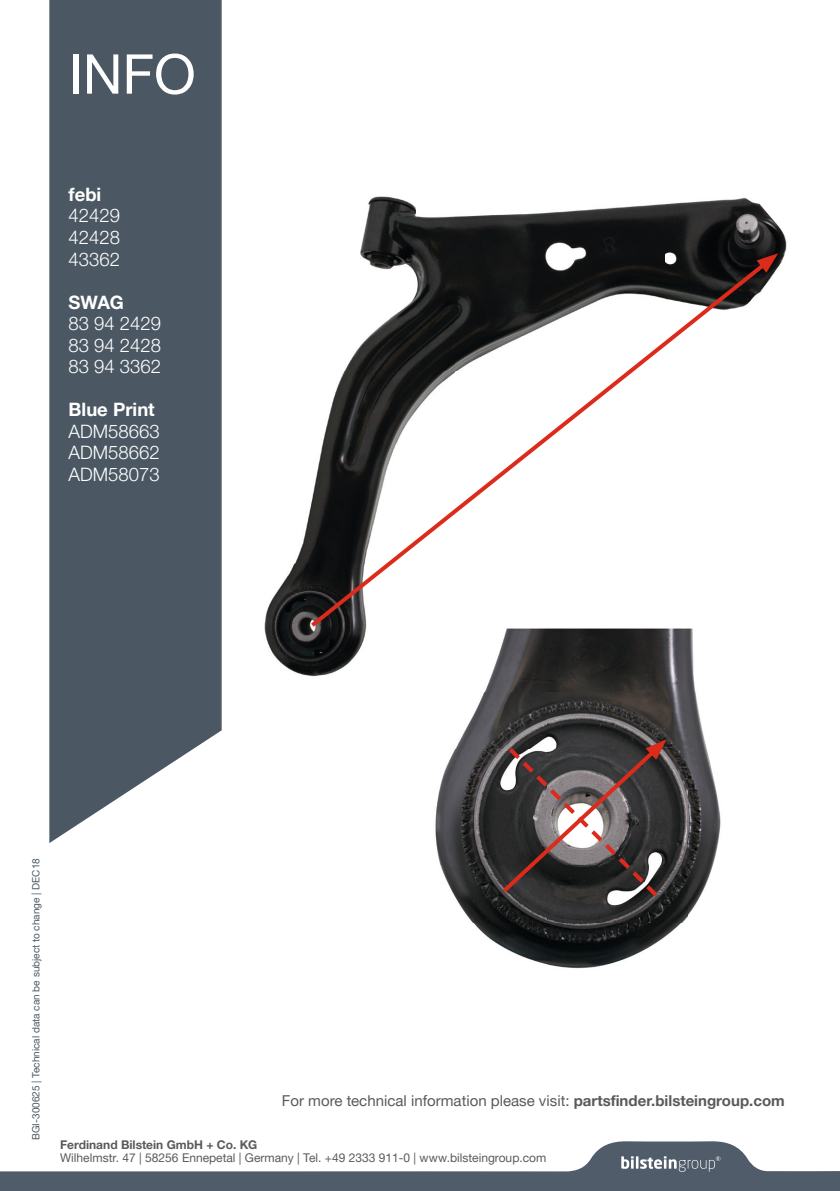
<style>
.page{position:relative;width:840px;height:1191px;background:#fff}
.page>*{position:absolute;margin:0;border:0;box-sizing:border-box;transform-origin:0 0}
.t1{font:54.8px "Helvetica Neue World 55 Roman";color:#fff}
.t2{font:18.4px/21.6px "Helvetica Neue World 45 Lt";color:#fff;text-align:justify}
.t3{font:700 18.4px "Helvetica Neue World 75";color:#fff}
.t4{font:15px "Helvetica Neue World 55 Roman";color:#5a5a5a}
.t5{font:12px "Helvetica Neue World 55 Roman";color:#5a5a5a}
.t6{font:700 12px "Helvetica Neue World 75";color:#5a5a5a}
.t7{font:10px "Helvetica Neue World 55 Roman";color:#4b5863}
.s1{font-family:"Helvetica Neue World 75";font-weight:700}
</style>
<div class="page">
<svg style="left:49px;top:0;width:173px;height:843px;background:#57636e"></svg>
<svg style="left:0;top:1141px;width:839px;height:50px"></svg>
<svg style="left:621px;top:1156px;width:99px;height:15px"></svg>
<img style="left:295px;top:196px;width:370px;height:367px">
<img style="left:665px;top:197px;width:122px;height:79px">
<img style="left:264px;top:563px;width:102px;height:114px">
<svg style="left:306px;top:256px;width:466px;height:375px"></svg>
<svg style="left:756px;top:253px;width:21px;height:20px"></svg>
<img style="left:407px;top:628px;width:350px;height:341px">
<svg style="left:498px;top:739px;width:168px;height:161px;background:#5c5251"></svg>
<h1 class="t1" style="left:69px;top:43px;width:129px">INFO</h1>
<h2 class="t3" style="left:69px;top:184px;width:34px">febi</h2>
<h2 class="t2" style="left:69px;top:205px;width:53px">42429<br>42428<br>43362</h2>
<h2 class="t3" style="left:69px;top:291px;width:57px">SWAG</h2>
<h2 class="t2" style="left:69px;top:313px;width:94px">83 94 2429<br>83 94 2428<br>83 94 3362</h2>
<h2 class="t3" style="left:69px;top:399px;width:88px">Blue Print</h2>
<h2 class="t2" style="left:69px;top:421px;width:92px">ADM58663<br>ADM58662<br>ADM58073</h2>
<p class="t7" style="left:30px;top:1140px;width:283px;rotate:-90deg">BGI-300625 | Technical data can be subject to change | DEC18</p>
<p class="t4" style="left:282px;top:1092px;width:504px">For more technical information please visit: <span class="s1">partsfinder.bilsteingroup.com</span></p>
<p class="t6" style="left:60px;top:1138px;width:198px">Ferdinand Bilstein GmbH + Co. KG</p>
<p class="t5" style="left:60px;top:1151px;width:487px">Wilhelmstr. 47 | 58256 Ennepetal | Germany | Tel. +49 2333 911-0 | www.bilsteingroup.com</p>
</div>
